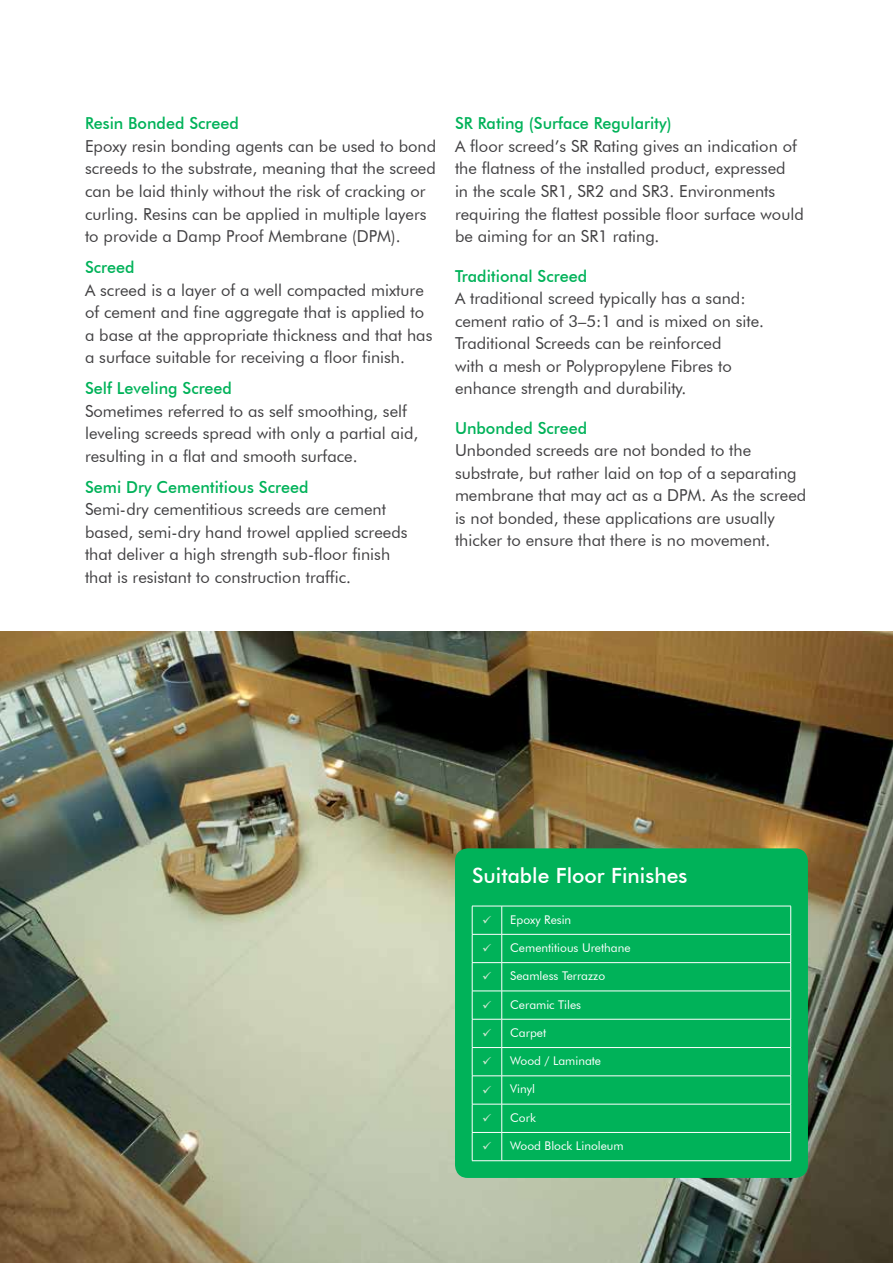
<style>
.page{position:relative;width:893px;height:1263px;background:#fff}
.page>*{position:absolute;margin:0;border:0;box-sizing:border-box;transform-origin:0 0}
.t1{font:500 21px "Futura BT";color:#fff}
.t2{font:16.5px/22.5px "Futura BT";color:#414042}
.t3{font:500 16.5px "Futura BT";color:#00b259}
.t4{font:12px "Futura BT";color:#fff}
.s1{color:#cce7cf}
</style>
<div class="page">
<img style="left:0;top:631px;width:893px;height:632px">
<div style="left:455px;top:848px;width:353px;height:330px;background:#00b259;border-radius:13px"></div>
<hr style="left:472px;top:906px;width:30px;height:1px;background:#fff">
<hr style="left:502px;top:906px;width:289px;height:1px;background:#fff">
<hr style="left:472px;top:934px;width:30px;height:1px;background:#fff">
<hr style="left:502px;top:934px;width:289px;height:1px;background:#fff">
<hr style="left:472px;top:962px;width:30px;height:1px;background:#fff">
<hr style="left:502px;top:962px;width:289px;height:1px;background:#fff">
<hr style="left:472px;top:991px;width:30px;height:1px;background:#fff">
<hr style="left:502px;top:991px;width:289px;height:1px;background:#fff">
<hr style="left:472px;top:1019px;width:30px;height:1px;background:#fff">
<hr style="left:502px;top:1019px;width:289px;height:1px;background:#fff">
<hr style="left:472px;top:1047px;width:30px;height:1px;background:#fff">
<hr style="left:502px;top:1047px;width:289px;height:1px;background:#fff">
<hr style="left:472px;top:1075px;width:30px;height:1px;background:#fff">
<hr style="left:502px;top:1075px;width:289px;height:1px;background:#fff">
<hr style="left:472px;top:1104px;width:30px;height:1px;background:#fff">
<hr style="left:502px;top:1104px;width:289px;height:1px;background:#fff">
<hr style="left:472px;top:1132px;width:30px;height:1px;background:#fff">
<svg style="left:472px;top:906px;width:1px;height:254px"></svg>
<hr style="left:502px;top:1132px;width:289px;height:1px;background:#fff">
<svg style="left:501px;top:906px;width:1px;height:254px"></svg>
<svg style="left:790px;top:906px;width:1px;height:254px"></svg>
<hr style="left:472px;top:1160px;width:30px;height:1px;background:#fff">
<hr style="left:502px;top:1160px;width:289px;height:1px;background:#fff">
<p class="t3" style="left:85px;top:114px;width:155px">Resin Bonded Screed</p>
<p class="t2" style="left:85px;top:135px;width:353px">Epoxy resin bonding agents can be used to bond screeds to the substrate, meaning that the screed can be laid thinly without the risk of cracking or curling. Resins can be applied in multiple layers to provide a Damp Proof Membrane (DPM).</p>
<p class="t3" style="left:85px;top:257px;width:51px">Screed</p>
<p class="t2" style="left:85px;top:278px;width:349px">A screed is a layer of a well compacted mixture of cement and fine aggregate that is applied to a base at the appropriate thickness and that has a surface suitable for receiving a floor finish.</p>
<p class="t3" style="left:85px;top:378px;width:148px">Self Leveling Screed</p>
<p class="t2" style="left:85px;top:399px;width:335px">Sometimes referred to as self smoothing, self leveling screeds spread with only a partial aid, resulting in a flat and smooth surface.</p>
<p class="t3" style="left:85px;top:477px;width:225px">Semi Dry Cementitious Screed</p>
<p class="t2" style="left:85px;top:498px;width:324px">Semi-dry cementitious screeds are cement based, semi-dry hand trowel applied screeds that deliver a high strength sub-floor finish that is resistant to construction traffic.</p>
<p class="t3" style="left:455px;top:114px;width:218px">SR Rating (Surface Regularity)</p>
<p class="t2" style="left:455px;top:135px;width:350px">A floor screed’s SR Rating gives an indication of the flatness of the installed product, expressed<br>in the scale SR1, SR2 and SR3. Environments requiring the flattest possible floor surface would be aiming for an SR1 rating.</p>
<p class="t3" style="left:455px;top:266px;width:134px">Traditional Screed</p>
<p class="t2" style="left:455px;top:287px;width:311px">A traditional screed typically has a sand: cement ratio of 3–5:1 and is mixed on site.<br>Traditional Screeds can be reinforced<br>with a mesh or Polypropylene Fibres to enhance strength and durability.</p>
<p class="t3" style="left:455px;top:418px;width:134px">Unbonded Screed</p>
<p class="t2" style="left:455px;top:439px;width:353px">Unbonded screeds are not bonded to the substrate, but rather laid on top of a separating membrane that may act as a DPM. As the screed is not bonded, these applications are usually thicker to ensure that there is no movement.</p>
<p class="t1" style="left:472px;top:863px;width:217px">Suitable Floor Finishes</p>
<p class="t4" style="left:482px;top:912px;width:91px"><span class="s1">✓</span> Epoxy Resin</p>
<p class="t4" style="left:482px;top:940px;width:150px"><span class="s1">✓</span> Cementitious Urethane</p>
<p class="t4" style="left:482px;top:969px;width:124px"><span class="s1">✓</span> Seamless Terrazzo</p>
<p class="t4" style="left:482px;top:997px;width:100px"><span class="s1">✓</span> Ceramic Tiles</p>
<p class="t4" style="left:482px;top:1025px;width:65px"><span class="s1">✓</span> Carpet</p>
<p class="t4" style="left:482px;top:1053px;width:120px"><span class="s1">✓</span> Wood / Laminate</p>
<p class="t4" style="left:482px;top:1082px;width:54px"><span class="s1">✓</span> Vinyl</p>
<p class="t4" style="left:482px;top:1110px;width:55px"><span class="s1">✓</span> Cork</p>
<p class="t4" style="left:482px;top:1138px;width:143px"><span class="s1">✓</span> Wood Block Linoleum</p>
</div>
